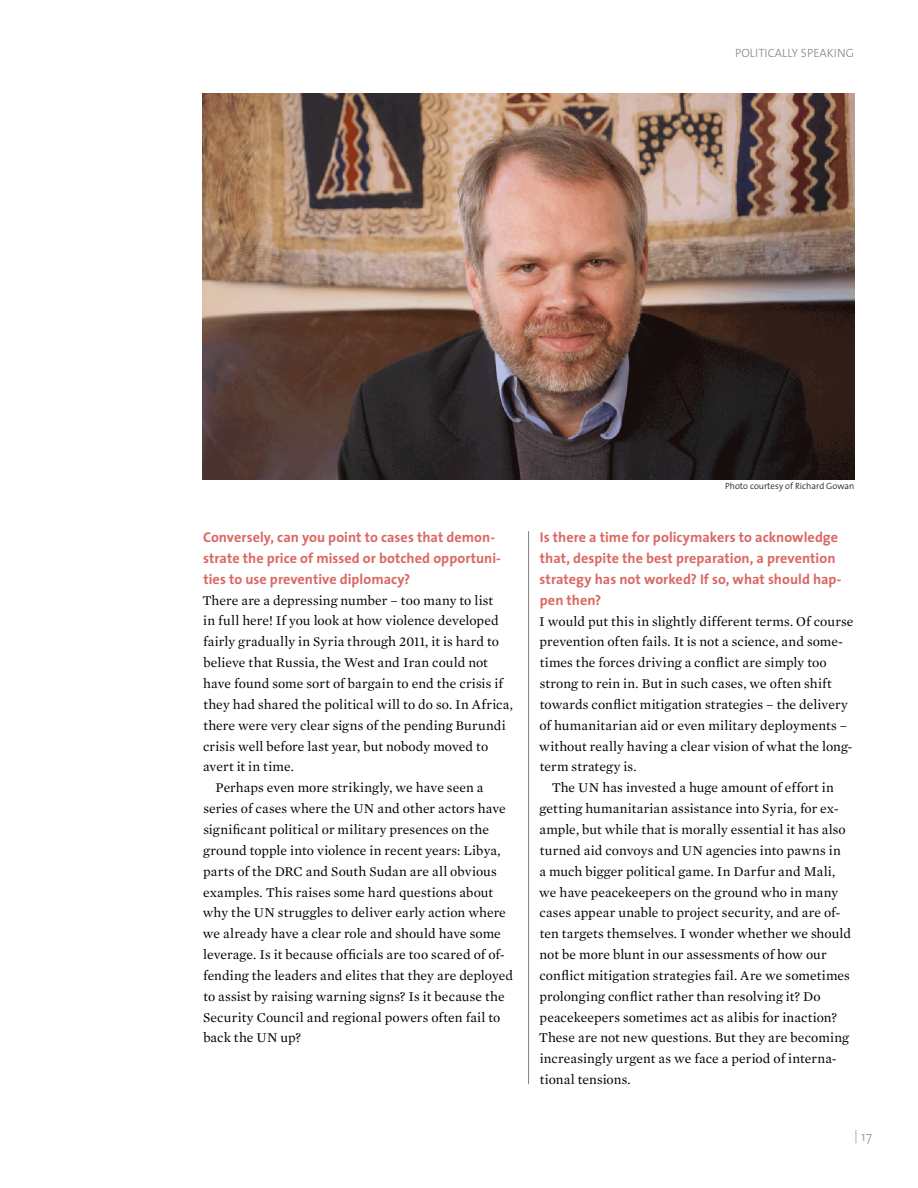
<style>
.page{position:relative;width:918px;height:1188px;background:#fff}
.page>*{position:absolute;margin:0;border:0;box-sizing:border-box;transform-origin:0 0}
.t1{font:700 14.25px/20.9px "The Sans";letter-spacing:.005em;color:#dc6763}
.t2{font:13.65px/20.9px "Mercury Text G1";letter-spacing:.005em;color:#000}
.t3{font:200 13.5px "The Sans";color:#808285}
.t4{font:300 12px "The Sans";letter-spacing:.01em;color:#808285}
.t5{font:300 9px "The Sans";color:#000}
</style>
<div class="page">
<img style="left:203px;top:93px;width:651px;height:387px">
<hr style="left:528px;top:531px;width:1px;height:553px;background:#808285">
<p class="t4" style="left:735px;top:43px;width:121px">POLITICALLY SPEAKING</p>
<p class="t1" style="left:203px;top:526px;width:299px">Conversely, can you point to cases that demon&shy;strate the price of missed or botched opportuni&shy;ties to use preventive diplomacy?</p>
<p class="t2" style="left:202px;top:590px;width:292px">There are a depressing number – too many to list</p>
<p class="t2" style="left:203px;top:611px;width:297px">in full here! If you look at how violence developed</p>
<p class="t2" style="left:203px;top:631px;width:297px">fairly gradually in Syria through 2011, it is hard to</p>
<p class="t2" style="left:203px;top:652px;width:286px">believe that Russia, the West and Iran could not</p>
<p class="t2" style="left:203px;top:673px;width:301px">have found some sort of bargain to end the crisis if</p>
<p class="t2" style="left:203px;top:694px;width:311px">they had shared the political will to do so. In Africa,</p>
<p class="t2" style="left:203px;top:715px;width:304px">there were very clear signs of the pending Burundi</p>
<p class="t2" style="left:203px;top:736px;width:287px">crisis well before last year, but nobody moved to</p>
<p class="t2" style="left:203px;top:757px;width:92px">avert it in time.</p>
<p class="t2" style="left:216px;top:777px;width:269px">Perhaps even more strikingly, we have seen a</p>
<p class="t2" style="left:203px;top:798px;width:304px">series of cases where the UN and other actors have</p>
<p class="t2" style="left:203px;top:819px;width:287px">significant political or military presences on the</p>
<p class="t2" style="left:203px;top:840px;width:299px">ground topple into violence in recent years: Libya,</p>
<p class="t2" style="left:203px;top:861px;width:295px">parts of the DRC and South Sudan are all obvious</p>
<p class="t2" style="left:203px;top:882px;width:292px">examples. This raises some hard questions about</p>
<p class="t2" style="left:203px;top:902px;width:305px">why the UN struggles to deliver early action where</p>
<p class="t2" style="left:203px;top:923px;width:300px">we already have a clear role and should have some</p>
<p class="t2" style="left:203px;top:944px;width:303px">leverage. Is it because officials are too scared of of-</p>
<p class="t2" style="left:203px;top:965px;width:312px">fending the leaders and elites that they are deployed</p>
<p class="t2" style="left:203px;top:986px;width:303px">to assist by raising warning signs? Is it because the</p>
<p class="t2" style="left:203px;top:1007px;width:299px">Security Council and regional powers often fail to</p>
<p class="t2" style="left:203px;top:1028px;width:99px">back the UN up?</p>
<p class="t5" style="left:725px;top:479px;width:131px">Photo courtesy of Richard Gowan</p>
<p class="t1" style="left:540px;top:526px;width:304px">Is there a time for policymakers to acknowledge that, despite the best preparation, a prevention strategy has not worked? If so, what should hap&shy;pen then?</p>
<p class="t2" style="left:539px;top:611px;width:316px">I would put this in slightly different terms. Of course prevention often fails. It is not a science, and some&shy;times the forces driving a conflict are simply too strong to rein in. But in such cases, we often shift towards conflict mitigation strategies – the delivery of humanitarian aid or even military deployments – without really having a clear vision of what the long&shy;term strategy is.</p>
<p class="t2" style="left:539px;top:777px;width:314px;text-indent:13px">The UN has invested a huge amount of effort in getting humanitarian assistance into Syria, for ex&shy;ample, but while that is morally essential it has also turned aid convoys and UN agencies into pawns in<br>a much bigger political game. In Darfur and Mali, we have peacekeepers on the ground who in many cases appear unable to project security, and are of&shy;ten targets themselves. I wonder whether we should not be more blunt in our assessments of how our conflict mitigation strategies fail. Are we sometimes prolonging conflict rather than resolving it? Do peacekeepers sometimes act as alibis for inaction?<br>These are not new questions. But they are becoming increasingly urgent as we face a period of interna&shy;tional tensions.</p>
<p class="t3" style="left:854px;top:1130px;width:19px">| 17</p>
</div>
